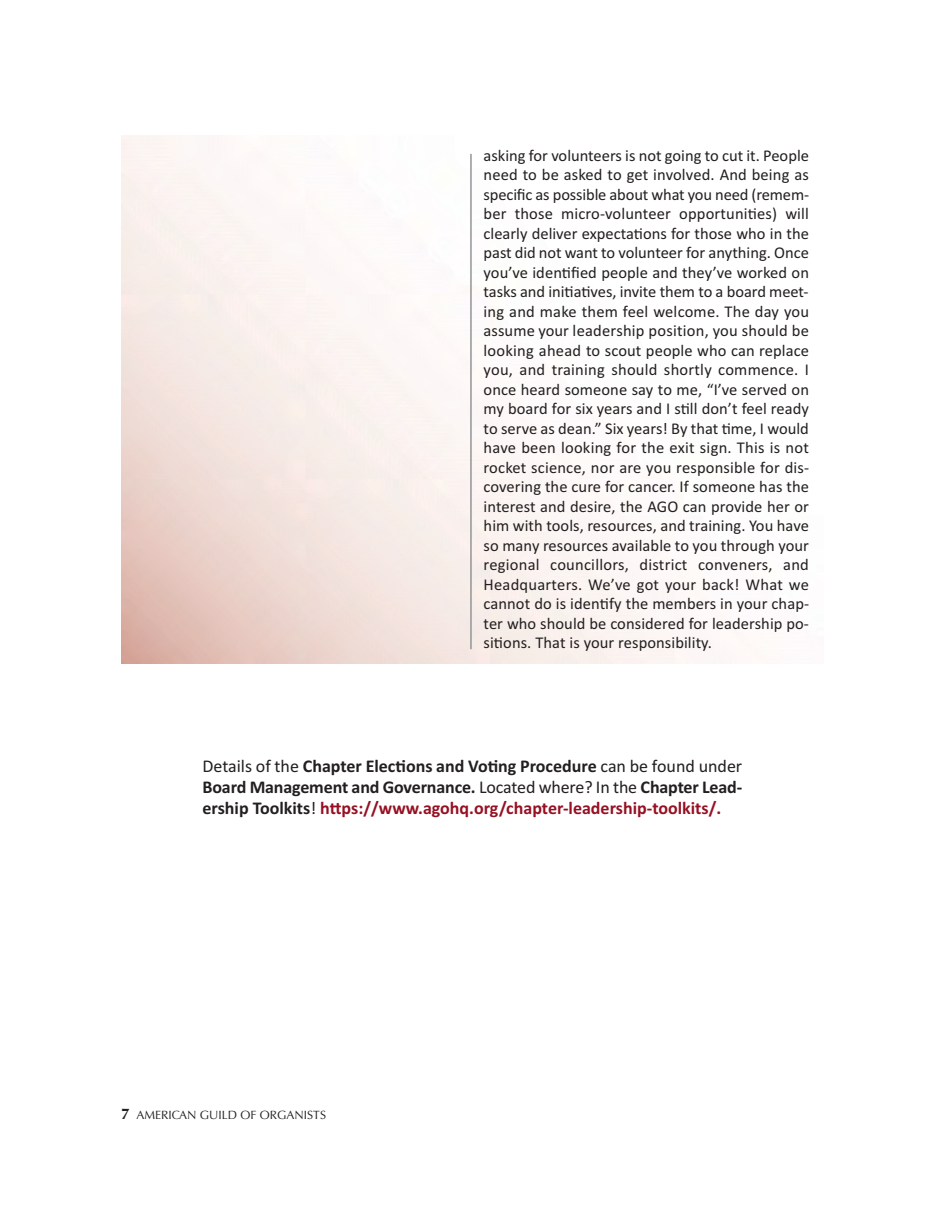
<style>
.page{position:relative;width:945px;height:1215px;background:#fff}
.page>*{position:absolute;margin:0;border:0;box-sizing:border-box;transform-origin:0 0}
.t1{font:700 18px/21px "Calibri";color:#231f20;text-align:justify}
.t2{font:16.5px/19.5px "Calibri";letter-spacing:.005em;color:#231f20;text-align:justify}
.t3{font:12px "Optima";color:#231f20}
.s1{font-weight:400}
.s2{color:#961023}
.s3{font-weight:900;font-size:15px}
</style>
<div class="page">
<hr style="left:470px;top:154px;width:2px;height:495px;background:#939598">
<p class="t2" style="left:484px;top:145px;width:327px">asking for volunteers is not going to cut it. People need to be asked to get involved. And being as specific as possible about what you need (remem&shy;ber those micro-volunteer opportunities) will clearly deliver expectations for those who in the past did not want to volunteer for anything. Once you’ve identified people and they’ve worked on tasks and initiatives, invite them to a board meet&shy;ing and make them feel welcome. The day you assume your leadership position, you should be looking ahead to scout people who can replace you, and training should shortly commence. I once heard someone say to me, “I’ve served on my board for six years and I still don’t feel ready to serve as dean.” Six years! By that time, I would have been looking for the exit sign. This is not rocket science, nor are you responsible for dis&shy;covering the cure for cancer. If someone has the interest and desire, the AGO can provide her or him with tools, resources, and training. You have so many resources available to you through your regional councillors, district conveners, and Headquarters. We’ve got your back! What we cannot do is identify the members in your chap&shy;ter who should be considered for leadership po&shy;sitions. That is your responsibility.</p>
<p class="t1" style="left:202px;top:756px;width:541px"><span class="s1">Details of the</span> Chapter Elections and Voting Procedure <span class="s1">can be found under </span>Board Management and Governance. <span class="s1">Located where? In the</span> Chapter Lead&shy;ership Toolkits<span class="s1">!</span> <span class="s2">https://www.agohq.org/chapter-leadership-toolkits/.</span></p>
<p class="t3" style="left:122px;top:1108px;width:206px"><span class="s3">7</span> AMERICAN GUILD OF ORGANISTS</p>
</div>
